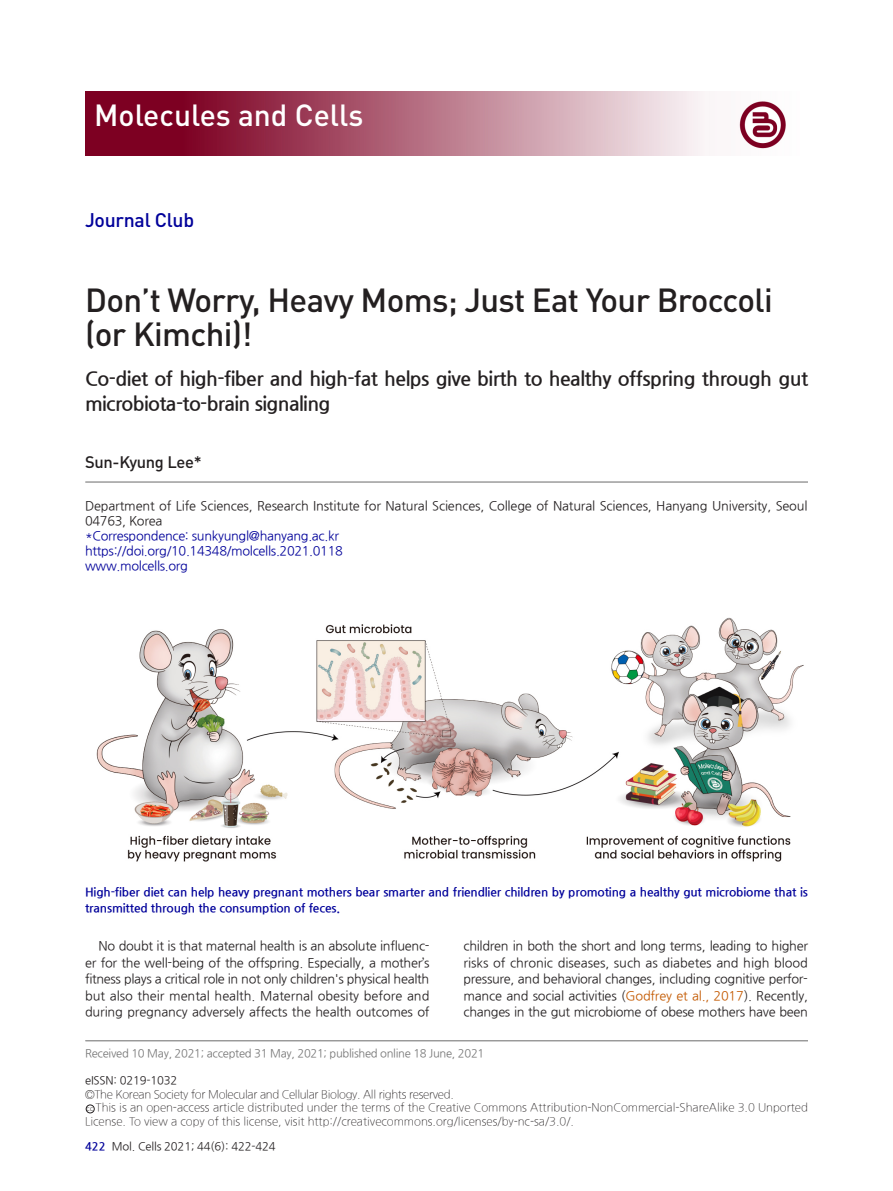
<style>
.page{position:relative;width:893px;height:1191px;background:#fff}
.page>*{position:absolute;margin:0;border:0;box-sizing:border-box;transform-origin:0 0}
.t1{font:500 33px/34.5px "DIN Pro";letter-spacing:-.02em;color:#231f20}
.t2{font:500 30.15px "DIN Pro";color:#fff}
.t3{font:700 19.5px/25.5px "Nanum Gothic";letter-spacing:-.025em;color:#231f20}
.t4{font:500 19.5px "DIN Pro";letter-spacing:-.015em;color:#00009a}
.t5{font:500 16.5px "DIN Pro";letter-spacing:-.02em;color:#231f20}
.t6{font:12.75px/16.5px "Nanum Gothic";letter-spacing:-.01em;color:#231f20;text-align:justify}
.t7{font:12.75px/15px "Nanum Gothic";letter-spacing:-.025em;color:#00009a}
.t8{font:700 12px/16.5px "Nanum Gothic";letter-spacing:-.01em;color:#00009a}
.t9{font:300 11.25px/13.5px "Nanum Gothic";color:#231f20}
.t10{font:11.25px "Nanum Gothic";letter-spacing:-.025em;color:#777}
.t11{font:11.25px "Nanum Gothic";letter-spacing:-.015em;color:#231f20}
.s1{color:#c35900}
.s2{font-family:"DIN Pro";font-size:7.5px}
.s3{font-weight:700;color:#00009a}
</style>
<div class="page">
<img style="left:85px;top:91px;width:701px;height:65px">
<hr style="left:86px;top:481px;width:722px;height:1px;background:#7f7f7f">
<hr style="left:86px;top:1040px;width:722px;height:1px;background:#7f7f7f">
<div style="left:86px;top:1104px;width:9px;height:9px;border:1px solid #231f20;border-radius:50%"></div>
<img style="left:96px;top:617px;width:708px;height:245px">
<h2 class="t2" style="left:94px;top:94px;width:271px">Molecules and Cells</h2>
<h3 class="t4" style="left:85px;top:207px;width:111px">Journal Club</h3>
<h1 class="t1" style="left:85px;top:281px;width:689px">Don’t Worry, Heavy Moms; Just Eat Your Broccoli (or Kimchi)!</h1>
<h3 class="t3" style="left:85px;top:366px;width:725px">Co-diet of high-fiber and high-fat helps give birth to healthy offspring through gut microbiota-to-brain signaling</h3>
<p class="t5" style="left:85px;top:450px;width:118px">Sun-Kyung Lee*</p>
<p class="t6" style="left:85px;top:499px;width:724px;line-height:15px">Department of Life Sciences, Research Institute for Natural Sciences, College of Natural Sciences, Hanyang University, Seoul<br>04763, Korea</p>
<p class="t7" style="left:85px;top:529px;width:259px">*Correspondence: sunkyungl@hanyang.ac.kr https://doi.org/10.14348/molcells.2021.0118 www.molcells.org</p>
<p class="t8" style="left:85px;top:883px;width:724px">High-fiber diet can help heavy pregnant mothers bear smarter and friendlier children by promoting a healthy gut microbiome that is transmitted through the consumption of feces.</p>
<p class="t6" style="left:85px;top:938px;width:346px;text-indent:14px">No doubt it is that maternal health is an absolute influenc&shy;er for the well-being of the offspring. Especially, a mother’s fitness plays a critical role in not only children's physical health but also their mental health. Maternal obesity before and during pregnancy adversely affects the health outcomes of</p>
<p class="t6" style="left:463px;top:938px;width:346px">children in both the short and long terms, leading to higher risks of chronic diseases, such as diabetes and high blood pressure, and behavioral changes, including cognitive perfor&shy;mance and social activities (<span class="s1">Godfrey et al., 2017</span>). Recently, changes in the gut microbiome of obese mothers have been</p>
<p class="t10" style="left:85px;top:1048px;width:401px">Received 10 May, 2021; accepted 31 May, 2021; published online 18 June, 2021</p>
<p class="t11" style="left:85px;top:1075px;width:94px">eISSN: 0219-1032</p>
<p class="t9" style="left:85px;top:1087px;width:724px">©The Korean Society for Molecular and Cellular Biology. All rights reserved.<br><span class="s2">cc</span> This is an open-access article distributed under the terms of the Creative Commons Attribution-NonCommercial-ShareAlike 3.0 Unported<br>License. To view a copy of this license, visit http://creativecommons.org/licenses/by-nc-sa/3.0/.</p>
<p class="t11" style="left:85px;top:1140px;width:192px"><span class="s3">422</span> Mol. Cells 2021; 44(6): 422-424</p>
</div>
